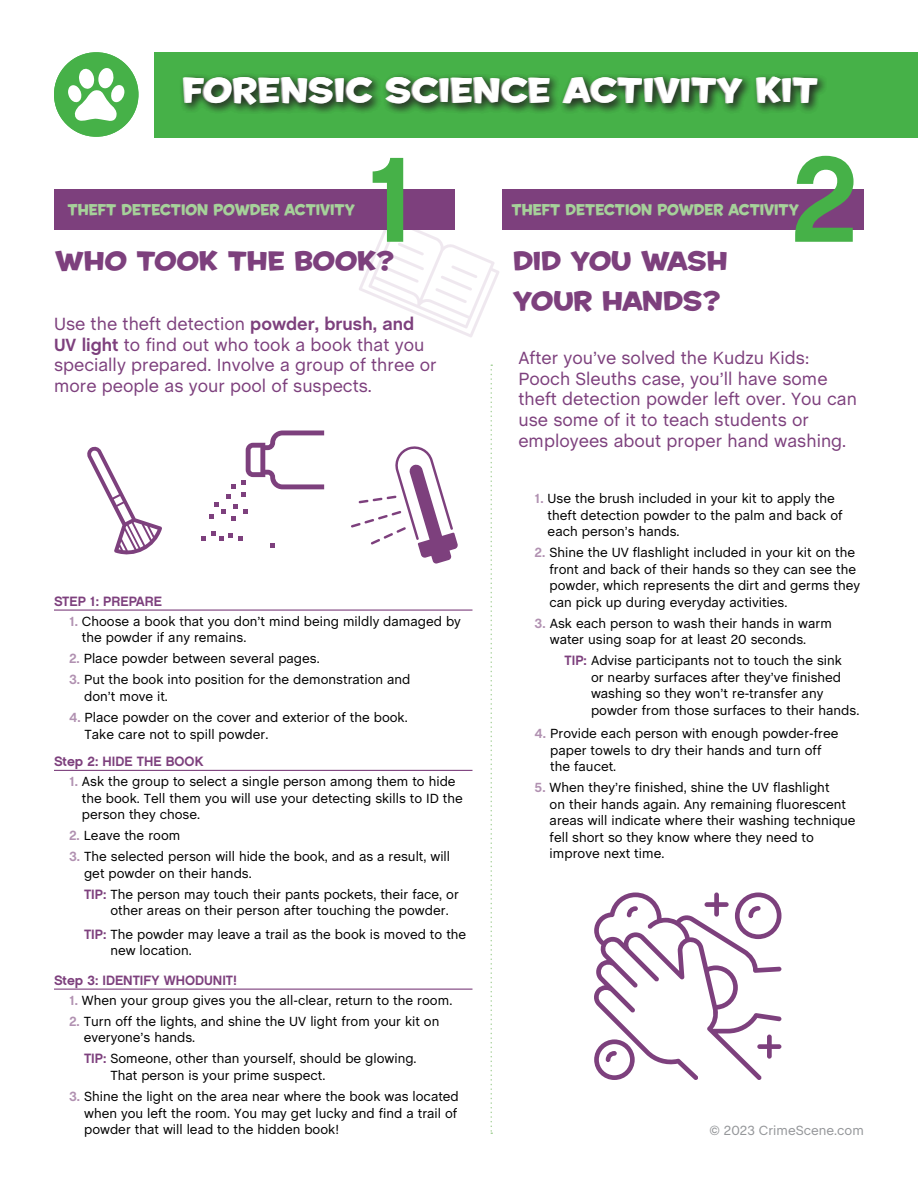
<style>
.page{position:relative;width:918px;height:1188px;background:#fff}
.page>*{position:absolute;margin:0;border:0;box-sizing:border-box;transform-origin:0 0}
.t1{font:700 123.3px "Chalet";color:#46b148}
.t2{font:33px "House A Rama Kingpin";letter-spacing:.025em;color:#fff}
.t3{font:25.5px/40.2px "House A Rama Kingpin";color:#7d407d}
.t4{font:18px/20.5px "Chalet";color:#7d407d}
.t5{font:15px "House A Rama Kingpin";color:#a6d19a;scale:.9 1}
.t6{font:13.5px/16.5px "Chalet";color:#000}
.t7{font:13.5px "Chalet New York Nineteen Sixty";color:#7d407d}
.t8{font:13.5px "Chalet";color:#95979a}
.s1{font-weight:700}
.s2{font-weight:700;color:#b191b1}
.s3{font-family:"Chalet New York Nineteen Sixty";color:#7d407d}
</style>
<div class="page">
<svg style="left:359px;top:221px;width:140px;height:116px"></svg>
<div style="left:154px;top:52px;width:764px;height:86px;background:#46b148"></div>
<div style="left:54px;top:52px;width:84px;height:85px;background:#46b148;border-radius:50%"></div>
<svg style="left:68px;top:68px;width:56px;height:53px"></svg>
<div style="left:180px;top:73px;width:648px;height:42px;background:#231f20;opacity:.53"></div>
<div style="left:54px;top:189px;width:400px;height:41px;background:#7d407d"></div>
<div style="left:502px;top:189px;width:362px;height:41px;background:#7d407d"></div>
<hr style="left:54px;top:610px;width:418px;height:1px;background:#7d407d">
<hr style="left:54px;top:770px;width:418px;height:1px;background:#7d407d">
<hr style="left:54px;top:989px;width:418px;height:1px;background:#7d407d">
<svg style="left:209px;top:430px;width:115px;height:91px"></svg>
<svg style="left:202px;top:531px;width:41px;height:10px"></svg>
<svg style="left:270px;top:543px;width:5px;height:5px"></svg>
<svg style="left:87px;top:446px;width:75px;height:109px"></svg>
<svg style="left:351px;top:446px;width:107px;height:118px"></svg>
<svg style="left:490px;top:364px;width:2px;height:770px"></svg>
<svg style="left:594px;top:892px;width:188px;height:188px"></svg>
<p class="t2" style="left:183px;top:68px;width:636px">FORENSIC SCIENCE ACTIVITY KIT</p>
<p class="t1" style="left:364px;top:126px;width:54px">1</p>
<p class="t1" style="left:790px;top:126px;width:71px">2</p>
<p class="t5" style="left:68px;top:199px;width:321px">THEFT DETECTION POWDER ACTIVITY</p>
<p class="t5" style="left:512px;top:199px;width:321px">THEFT DETECTION POWDER ACTIVITY</p>
<p class="t3" style="left:55px;top:240px;width:341px">WHO TOOK THE BOOK?</p>
<p class="t3" style="left:513px;top:240px;width:216px">DID YOU WASH<br>YOUR HANDS?</p>
<p class="t4" style="left:54px;top:314px;width:384px">Use the theft detection <span class="s1">powder, brush, and UV light</span> to find out who took a book that you specially prepared. Involve a group of three or more people as your pool of suspects.</p>
<p class="t7" style="left:54px;top:593px;width:110px">STEP 1: PREPARE</p>
<p class="t6" style="left:82px;top:613px;width:381px;text-indent:-13px"><span class="s2">1.</span> Choose a book that you don’t mind being mildly damaged by the powder if any remains.</p>
<p class="t6" style="left:69px;top:650px;width:252px"><span class="s2">2.</span> Place powder between several pages.</p>
<p class="t6" style="left:84px;top:671px;width:328px;text-indent:-15px"><span class="s2">3.</span> Put the book into position for the demonstration and don’t move it.</p>
<p class="t6" style="left:85px;top:709px;width:325px;text-indent:-16px"><span class="s2">4.</span> Place powder on the cover and exterior of the book.<br>Take care not to spill powder.</p>
<p class="t7" style="left:54px;top:753px;width:151px">Step 2: HIDE THE BOOK</p>
<p class="t6" style="left:82px;top:773px;width:382px;text-indent:-13px"><span class="s2">1.</span> Ask the group to select a single person among them to hide the book. Tell them you will use your detecting skills to ID the person they chose.</p>
<p class="t6" style="left:69px;top:827px;width:113px"><span class="s2">2.</span> Leave the room</p>
<p class="t6" style="left:84px;top:848px;width:368px;text-indent:-15px"><span class="s2">3.</span> The selected person will hide the book, and as a result, will get powder on their hands.</p>
<p class="t6" style="left:110px;top:886px;width:350px;text-indent:-26px"><span class="s3">TIP:</span> The person may touch their pants pockets, their face, or other areas on their person after touching the powder.</p>
<p class="t6" style="left:110px;top:926px;width:357px;text-indent:-26px"><span class="s3">TIP:</span> The powder may leave a trail as the book is moved to the new location.</p>
<p class="t7" style="left:54px;top:972px;width:185px">Step 3: IDENTIFY WHODUNIT!</p>
<p class="t6" style="left:69px;top:992px;width:385px"><span class="s2">1.</span> When your group gives you the all-clear, return to the room.</p>
<p class="t6" style="left:84px;top:1013px;width:357px;text-indent:-15px"><span class="s2">2.</span> Turn off the lights, and shine the UV light from your kit on everyone’s hands.</p>
<p class="t6" style="left:110px;top:1050px;width:308px;text-indent:-26px"><span class="s3">TIP:</span> Someone, other than yourself, should be glowing.<br>That person is your prime suspect.</p>
<p class="t6" style="left:84px;top:1088px;width:376px;text-align:justify;text-indent:-15px"><span class="s2">3.</span> Shine the light on the area near where the book was located when you left the room. You may get lucky and find a trail of powder that will lead to the hidden book!</p>
<p class="t4" style="left:518px;top:348px;width:340px">After you’ve solved the Kudzu Kids:<br>Pooch Sleuths case, you’ll have some theft detection powder left over. You can use some of it to teach students or employees about proper hand washing.</p>
<p class="t6" style="left:548px;top:490px;width:296px;text-indent:-13px"><span class="s2">1.</span> Use the brush included in your kit to apply the theft detection powder to the palm and back of each person’s hands.</p>
<p class="t6" style="left:549px;top:544px;width:312px;text-indent:-15px"><span class="s2">2.</span> Shine the UV flashlight included in your kit on the front and back of their hands so they can see the powder, which represents the dirt and germs they can pick up during everyday activities.</p>
<p class="t6" style="left:550px;top:615px;width:284px;text-indent:-15px"><span class="s2">3.</span> Ask each person to wash their hands in warm water using soap for at least 20 seconds.</p>
<p class="t6" style="left:591px;top:652px;width:270px;text-indent:-26px"><span class="s3">TIP:</span> Advise participants not to touch the sink<br>or nearby surfaces after they’ve finished washing so they won’t re-transfer any powder from those surfaces to their hands.</p>
<p class="t6" style="left:550px;top:725px;width:290px;text-indent:-16px"><span class="s2">4.</span> Provide each person with enough powder-free paper towels to dry their hands and turn off the faucet.</p>
<p class="t6" style="left:550px;top:779px;width:307px;text-indent:-15px"><span class="s2">5.</span> When they’re finished, shine the UV flashlight<br>on their hands again. Any remaining fluorescent areas will indicate where their washing technique fell short so they know where they need to improve next time.</p>
<p class="t8" style="left:710px;top:1122px;width:156px">© 2023 CrimeScene.com</p>
</div>
